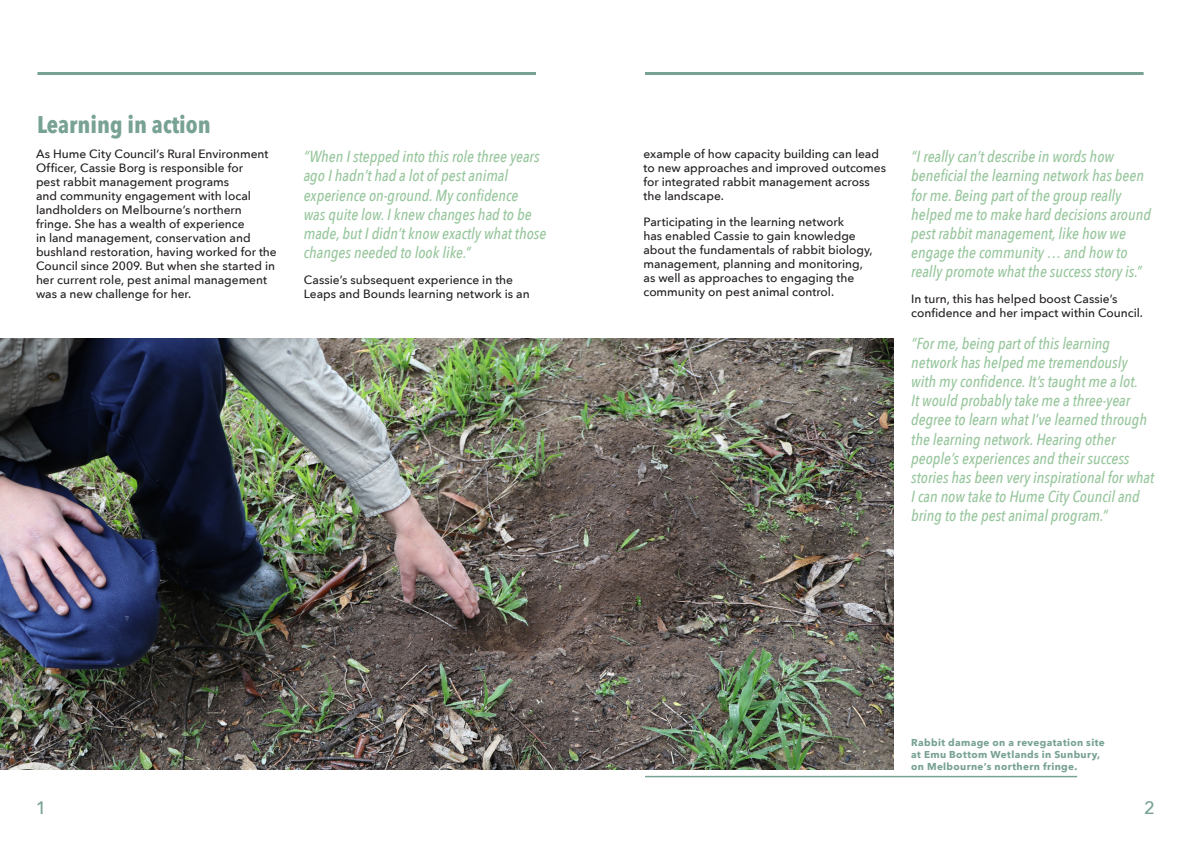
<style>
.page{position:relative;width:1191px;height:842px;background:#fff}
.page>*{position:absolute;margin:0;border:0;box-sizing:border-box;transform-origin:0 0}
.Heading{font:700 24px "Avenir Next Condensed";color:#78a293}
.Page_Number_R{font:500 18px "Avenir Next";color:#78a293}
.Page_Number_L{font:500 18px "Avenir Next";color:#78a293}
.t1{font:italic 500 16px/19.2px "Avenir Next Condensed";color:#97c69c}
.Body{font:500 12px/14px "Avenir Next";letter-spacing:-.005em;color:#231f20}
.Note_A_Large{font:700 10px/12px "Avenir Next";letter-spacing:.035em;color:#78a293}
</style>
<div class="page">
<hr style="left:37px;top:72px;width:499px;height:3px;background:#78a293">
<img style="left:0;top:338px;width:893px;height:432px">
<hr style="left:645px;top:72px;width:498px;height:3px;background:#78a293">
<hr style="left:645px;top:776px;width:432px;height:1px;background:#78a293">
<p class="Heading" style="left:37px;top:110px;width:175px">Learning in action</p>
<p class="Body" style="left:36px;top:147px;width:242px">As Hume City Council’s Rural Environment Officer, Cassie Borg is responsible for<br>pest rabbit management programs<br>and community engagement with local landholders on Melbourne’s northern fringe. She has a wealth of experience<br>in land management, conservation and bushland restoration, having worked for the Council since 2009. But when she started in her current role, pest animal management was a new challenge for her.</p>
<p class="t1" style="left:304px;top:147px;width:244px">“When I stepped into this role three years ago I hadn’t had a lot of pest animal experience on-ground. My confidence<br>was quite low. I knew changes had to be made, but I didn’t know exactly what those changes needed to look like.”</p>
<p class="Body" style="left:304px;top:273px;width:227px">Cassie’s subsequent experience in the<br>Leaps and Bounds learning network is an</p>
<p class="Page_Number_L" style="left:36px;top:792px;width:12px">1</p>
<p class="Body" style="left:643px;top:147px;width:244px">example of how capacity building can lead to new approaches and improved outcomes for integrated rabbit management across the landscape.</p>
<p class="Body" style="left:643px;top:215px;width:231px">Participating in the learning network<br>has enabled Cassie to gain knowledge about the fundamentals of rabbit biology, management, planning and monitoring, as well as approaches to engaging the community on pest animal control.</p>
<p class="t1" style="left:911px;top:147px;width:241px">“I really can’t describe in words how beneficial the learning network has been for me. Being part of the group really helped me to make hard decisions around pest rabbit management, like how we engage the community … and how to really promote what the success story is.”</p>
<p class="Body" style="left:911px;top:292px;width:233px">In turn, this has helped boost Cassie’s confidence and her impact within Council.</p>
<p class="t1" style="left:911px;top:333px;width:244px">“For me, being part of this learning network has helped me tremendously with my confidence. It’s taught me a lot.<br>It would probably take me a three-year degree to learn what I’ve learned through the learning network. Hearing other people’s experiences and their success stories has been very inspirational for what I can now take to Hume City Council and bring to the pest animal program.”</p>
<p class="Note_A_Large" style="left:911px;top:736px;width:195px">Rabbit damage on a revegatation site at Emu Bottom Wetlands in Sunbury, on Melbourne’s northern fringe.</p>
<p class="Page_Number_R" style="left:1144px;top:792px;width:12px">2</p>
</div>
